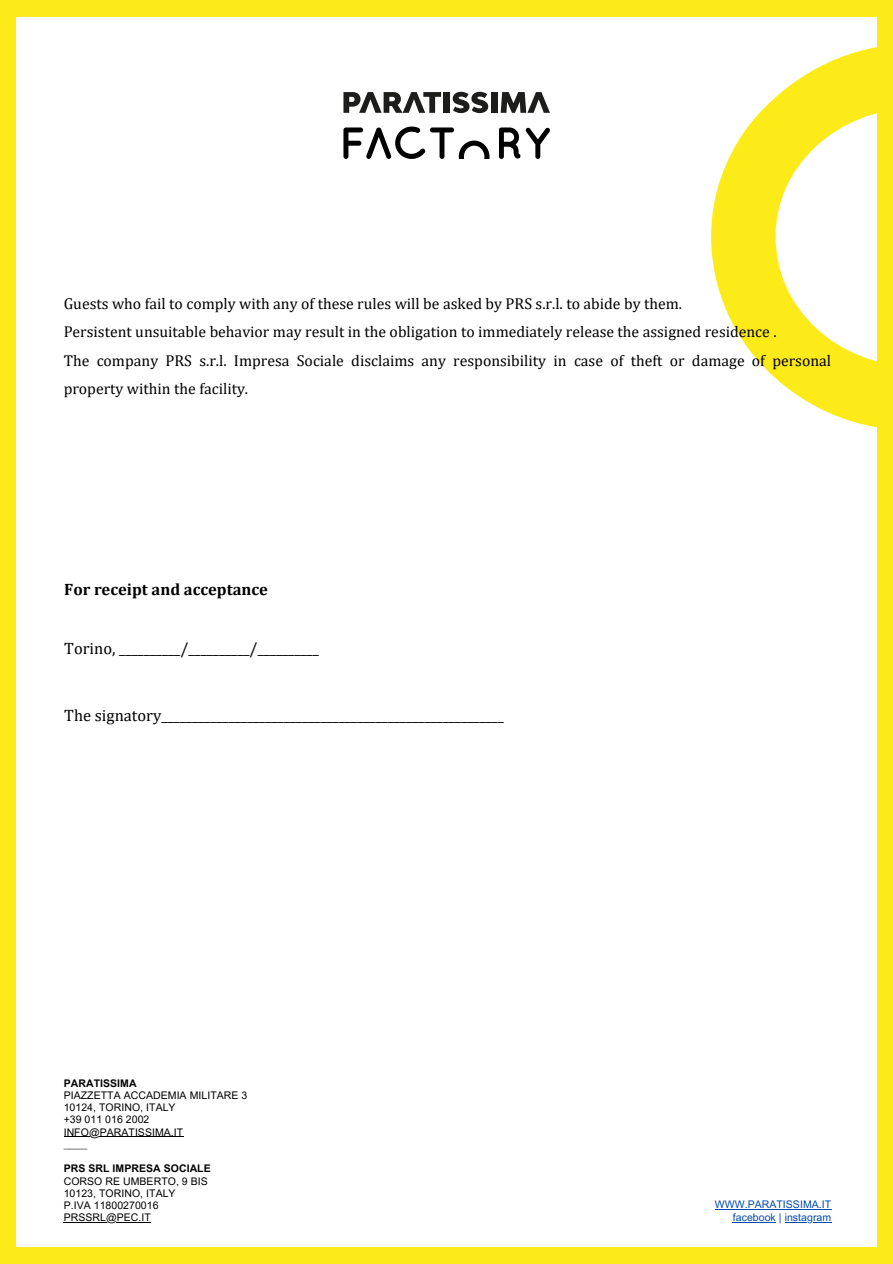
<style>
.page{position:relative;width:893px;height:1264px;background:#fff}
.page>*{position:absolute;margin:0;border:0;box-sizing:border-box;transform-origin:0 0}
.t1{font:16.5px "Cambria";color:#000}
.t2{font:700 16.5px "Cambria";color:#000}
.t3{font:15.75px/28.2px "Cambria";color:#000}
.t4{font:10.5px "Arial MT Pro";letter-spacing:.005em;color:#000}
.t5{font:10.5px "Arial MT Pro";letter-spacing:.005em;color:#004aad}
.t6{font:700 10.5px "Arial MT Pro";letter-spacing:.005em;color:#000}
</style>
<div class="page">
<div style="left:0;top:0;width:892px;height:1263px;background:#fdeb19"></div>
<div style="left:17px;top:17px;width:859px;height:1229px;background:#fff"></div>
<svg style="left:711px;top:44px;width:166px;height:386px"></svg>
<svg style="left:343px;top:126px;width:146px;height:33px"></svg>
<svg style="left:499px;top:127px;width:51px;height:32px"></svg>
<div style="left:443px;top:92px;width:6px;height:21px;background:#1d1e1c"></div>
<svg style="left:452px;top:92px;width:36px;height:21px"></svg>
<div style="left:491px;top:92px;width:6px;height:21px;background:#1d1e1c"></div>
<svg style="left:343px;top:92px;width:98px;height:21px"></svg>
<svg style="left:500px;top:92px;width:50px;height:21px"></svg>
<hr style="left:64px;top:1136px;width:119px;height:1px;background:#000">
<hr style="left:64px;top:1222px;width:87px;height:1px;background:#000">
<hr style="left:714px;top:1208px;width:117px;height:1px;background:#004aad">
<hr style="left:732px;top:1221px;width:43px;height:1px;background:#004aad">
<hr style="left:784px;top:1221px;width:47px;height:1px;background:#004aad">
<p class="t3" style="left:64px;top:289px;width:619px">Guests who fail to comply with any of these rules will be asked by PRS s.r.l. to abide by them.</p>
<p class="t3" style="left:64px;top:317px;width:714px">Persistent unsuitable behavior may result in the obligation to immediately release the assigned residence .</p>
<p class="t3" style="left:64px;top:346px;width:769px">The company PRS s.r.l. Impresa Sociale disclaims any responsibility in case of theft or damage of personal property within the facility.</p>
<p class="t2" style="left:64px;top:579px;width:205px">For receipt and acceptance</p>
<p class="t1" style="left:64px;top:638px;width:256px">Torino, __________/__________/__________</p>
<p class="t1" style="left:64px;top:705px;width:441px">The signatory________________________________________________________</p>
<p class="t6" style="left:64px;top:1079px;width:74px">PARATISSIMA</p>
<p class="t4" style="left:64px;top:1091px;width:185px">PIAZZETTA ACCADEMIA MILITARE 3</p>
<p class="t4" style="left:64px;top:1103px;width:113px">10124, TORINO, ITALY</p>
<p class="t4" style="left:64px;top:1115px;width:87px">+39 011 016 2002</p>
<p class="t4" style="left:64px;top:1128px;width:121px">INFO@PARATISSIMA.IT</p>
<p class="t4" style="left:64px;top:1140px;width:25px">____</p>
<p class="t6" style="left:64px;top:1164px;width:149px">PRS SRL IMPRESA SOCIALE</p>
<p class="t4" style="left:64px;top:1177px;width:146px">CORSO RE UMBERTO, 9 BIS</p>
<p class="t4" style="left:64px;top:1189px;width:113px">10123, TORINO, ITALY</p>
<p class="t4" style="left:64px;top:1201px;width:96px">P.IVA 11800270016</p>
<p class="t4" style="left:64px;top:1213px;width:89px">PRSSRL@PEC.IT</p>
<p class="t5" style="left:714px;top:1200px;width:118px">WWW.PARATISSIMA.IT</p>
<p class="t5" style="left:732px;top:1213px;width:100px">facebook | instagram</p>
</div>
